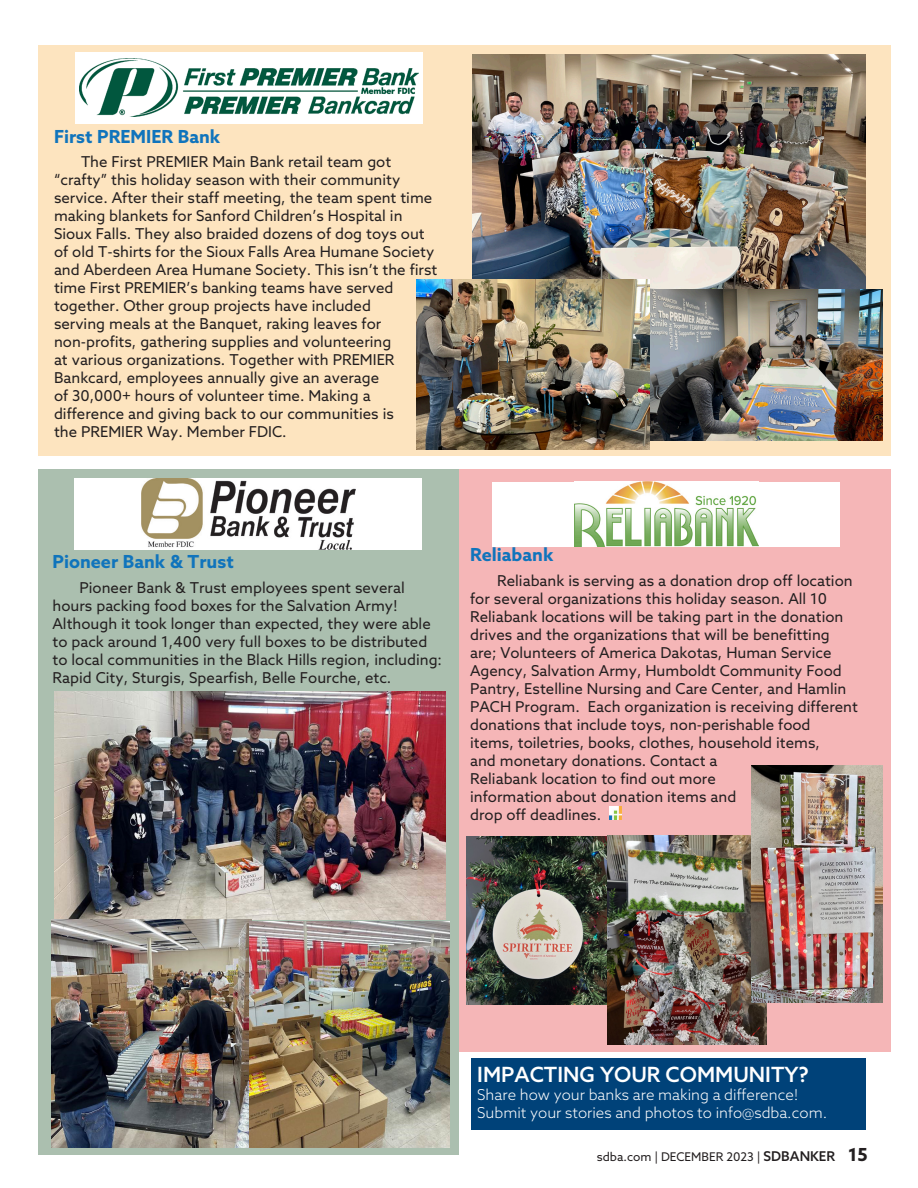
<style>
.page{position:relative;width:918px;height:1188px;background:#fff}
.page>*{position:absolute;margin:0;border:0;box-sizing:border-box;transform-origin:0 0}
.t1{font:500 21px "Azo Sans";color:#fff}
.Body_Copy_Indent{font:700 18px "Azo Sans";color:#1074bc}
.Body_Copy_Indent-2{font:15px/18px "Azo Sans";color:#231f20}
.t2{font:300 15px "Azo Sans";color:#fff}
.t3{font:12px "Azo Sans";color:#231f20}
.s1{font-weight:500;font-size:13.5px}
.s2{font-weight:700;font-size:18px}
</style>
<div class="page">
<div style="left:459px;top:469px;width:432px;height:582px;background:#f5b6b7"></div>
<img style="left:466px;top:837px;width:141px;height:167px">
<div style="left:38px;top:469px;width:421px;height:686px;background:#abbfaf"></div>
<div style="left:38px;top:46px;width:853px;height:410px;background:#fde4bf"></div>
<img style="left:472px;top:54px;width:394px;height:241px">
<div style="left:471px;top:1058px;width:395px;height:72px;background:#004279"></div>
<div style="left:74px;top:478px;width:348px;height:72px;background:#fff"></div>
<img style="left:141px;top:478px;width:214px;height:72px">
<div style="left:75px;top:52px;width:348px;height:72px;background:#fff"></div>
<img style="left:80px;top:58px;width:338px;height:59px">
<img style="left:650px;top:289px;width:233px;height:152px">
<img style="left:609px;top:806px;width:13px;height:14px">
<img style="left:607px;top:835px;width:159px;height:210px">
<div style="left:492px;top:482px;width:348px;height:64px;background:#fff"></div>
<img style="left:574px;top:482px;width:184px;height:64px">
<img style="left:417px;top:280px;width:232px;height:170px">
<img style="left:752px;top:766px;width:131px;height:237px">
<img style="left:54px;top:692px;width:392px;height:228px">
<img style="left:51px;top:920px;width:200px;height:228px">
<img style="left:249px;top:921px;width:200px;height:227px">
<p class="Body_Copy_Indent" style="left:54px;top:124px;width:168px">First PREMIER Bank</p>
<p class="Body_Copy_Indent-2" style="left:54px;top:153px;width:385px;text-indent:27px">The First PREMIER Main Bank retail team got “crafty” this holiday season with their community service. After their staff meeting, the team spent time making blankets for Sanford Children’s Hospital in Sioux Falls. They also braided dozens of dog toys out of old T-shirts for the Sioux Falls Area Humane Society and Aberdeen Area Humane Society. This isn’t the first time First PREMIER’s banking teams have served together. Other group projects have included<br>serving meals at the Banquet, raking leaves for non-profits, gathering supplies and volunteering<br>at various organizations. Together with PREMIER Bankcard, employees annually give an average<br>of 30,000+ hours of volunteer time. Making a difference and giving back to our communities is<br>the PREMIER Way. Member FDIC.</p>
<p class="Body_Copy_Indent" style="left:53px;top:550px;width:183px">Pioneer Bank &amp; Trust</p>
<p class="Body_Copy_Indent-2" style="left:53px;top:578px;width:391px;text-indent:27px">Pioneer Bank &amp; Trust employees spent several hours packing food boxes for the Salvation Army!<br>Although it took longer than expected, they were able to pack around 1,400 very full boxes to be distributed to local communities in the Black Hills region, including:<br>Rapid City, Sturgis, Spearfish, Belle Fourche, etc.</p>
<p class="Body_Copy_Indent" style="left:470px;top:543px;width:85px">Reliabank</p>
<p class="Body_Copy_Indent-2" style="left:470px;top:571px;width:389px;text-indent:27px">Reliabank is serving as a donation drop off location for several organizations this holiday season. All 10<br>Reliabank locations will be taking part in the donation drives and the organizations that will be benefitting are; Volunteers of America Dakotas, Human Service Agency, Salvation Army, Humboldt Community Food Pantry, Estelline Nursing and Care Center, and Hamlin PACH Program. Each organization is receiving different donations that include toys, non-perishable food items, toiletries, books, clothes, household items,<br>and monetary donations. Contact a<br>Reliabank location to find out more<br>information about donation items and<br>drop off deadlines.</p>
<p class="t1" style="left:477px;top:1060px;width:333px">IMPACTING YOUR COMMUNITY?</p>
<p class="t2" style="left:477px;top:1084px;width:323px">Share how your banks are making a difference!</p>
<p class="t2" style="left:477px;top:1102px;width:351px">Submit your stories and photos to info@sdba.com.</p>
<p class="t3" style="left:597px;top:1149px;width:272px">sdba.com | DECEMBER 2023 | <span class="s1">SDBANKER</span> <span class="s2">15</span></p>
</div>
